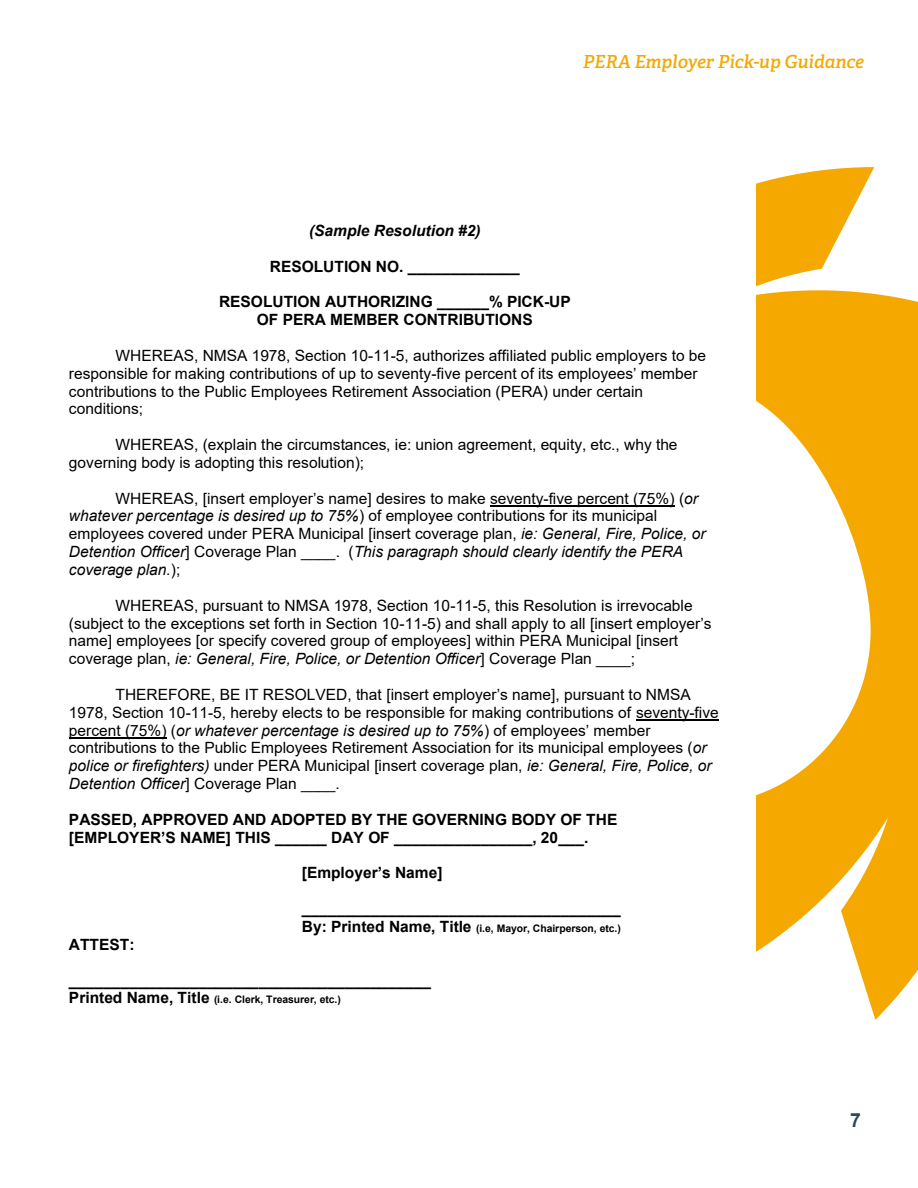
<style>
.page{position:relative;width:918px;height:1188px;background:#fff}
.page>*{position:absolute;margin:0;border:0;box-sizing:border-box;transform-origin:0 0}
.t1{font:700 19.5px "Arial";color:#244b5a}
.t2{font:italic 600 18px "Adelle";color:#f5a800}
.t3{font:15.45px/17.9px "Arial";color:#000}
.t4{font:700 15.45px/17.9px "Arial";color:#000;text-align:center}
.t5{font:italic 700 15.45px "Arial";color:#000}
.t6{font:700 10.35px "Arial";color:#000}
.s1{font-style:italic}
.s2{font-size:15.45px}
</style>
<div class="page">
<svg style="left:756px;top:167px;width:162px;height:853px;fill:#f5a800"></svg>
<hr style="left:490px;top:505px;width:185px;height:1px;background:#000">
<hr style="left:636px;top:720px;width:83px;height:1px;background:#000">
<hr style="left:69px;top:737px;width:98px;height:1px;background:#000">
<p class="t2" style="left:583px;top:50px;width:283px">PERA Employer Pick-up Guidance</p>
<p class="t5" style="left:309px;top:220px;width:173px">(Sample Resolution #2)</p>
<p class="t4" style="left:270px;top:257px;width:252px">RESOLUTION NO. _____________</p>
<p class="t4" style="left:219px;top:293px;width:353px">RESOLUTION AUTHORIZING ______% PICK-UP<br>OF PERA MEMBER CONTRIBUTIONS</p>
<p class="t3" style="left:69px;top:346px;width:639px;text-indent:47px">WHEREAS, NMSA 1978, Section 10-11-5, authorizes affiliated public employers to be responsible for making contributions of up to seventy-five percent of its employees’ member contributions to the Public Employees Retirement Association (PERA) under certain conditions;</p>
<p class="t3" style="left:69px;top:436px;width:610px;text-indent:47px">WHEREAS, (explain the circumstances, ie: union agreement, equity, etc., why the governing body is adopting this resolution);</p>
<p class="t3" style="left:69px;top:489px;width:638px;text-indent:47px">WHEREAS, [insert employer’s name] desires to make seventy-five percent (75%) (<span class="s1">or whatever percentage is desired up to 75%</span>) of employee contributions for its municipal employees covered under PERA Municipal [insert coverage plan, <span class="s1">ie: General, Fire, Police, or Detention Officer</span>] Coverage Plan ____. (<span class="s1">This paragraph should clearly identify the PERA coverage plan.</span>);</p>
<p class="t3" style="left:69px;top:596px;width:644px;text-indent:47px">WHEREAS, pursuant to NMSA 1978, Section 10-11-5, this Resolution is irrevocable (subject to the exceptions set forth in Section 10-11-5) and shall apply to all [insert employer’s name] employees [or specify covered group of employees] within PERA Municipal [insert coverage plan, <span class="s1">ie: General, Fire, Police, or Detention Officer</span>] Coverage Plan ____;</p>
<p class="t3" style="left:69px;top:685px;width:651px;text-indent:47px">THEREFORE, BE IT RESOLVED, that [insert employer’s name], pursuant to NMSA 1978, Section 10-11-5, hereby elects to be responsible for making contributions of seventy-five percent (75%) (<span class="s1">or whatever percentage is desired up to 75%</span>) of employees’ member contributions to the Public Employees Retirement Association for its municipal employees (<span class="s1">or police or firefighters)</span> under PERA Municipal [insert coverage plan, <span class="s1">ie: General, Fire, Police, or Detention Officer</span>] Coverage Plan ____.</p>
<p class="t4" style="left:69px;top:811px;width:550px;text-align:left">PASSED, APPROVED AND ADOPTED BY THE GOVERNING BODY OF THE [EMPLOYER’S NAME] THIS ______ DAY OF ________________, 20___.</p>
<p class="t4" style="left:302px;top:864px;width:142px">[Employer’s Name]</p>
<p class="t4" style="left:302px;top:900px;width:320px">_____________________________________</p>
<p class="t6" style="left:302px;top:921px;width:320px"><span class="s2">By: Printed Name, Title</span> (i.e, Mayor, Chairperson, etc.)</p>
<p class="t4" style="left:69px;top:936px;width:67px">ATTEST:</p>
<p class="t4" style="left:69px;top:971px;width:364px">__________________________________________</p>
<p class="t6" style="left:69px;top:992px;width:273px"><span class="s2">Printed Name, Title</span> (i.e. Clerk, Treasurer, etc.)</p>
<p class="t1" style="left:850px;top:1107px;width:12px">7</p>
</div>
